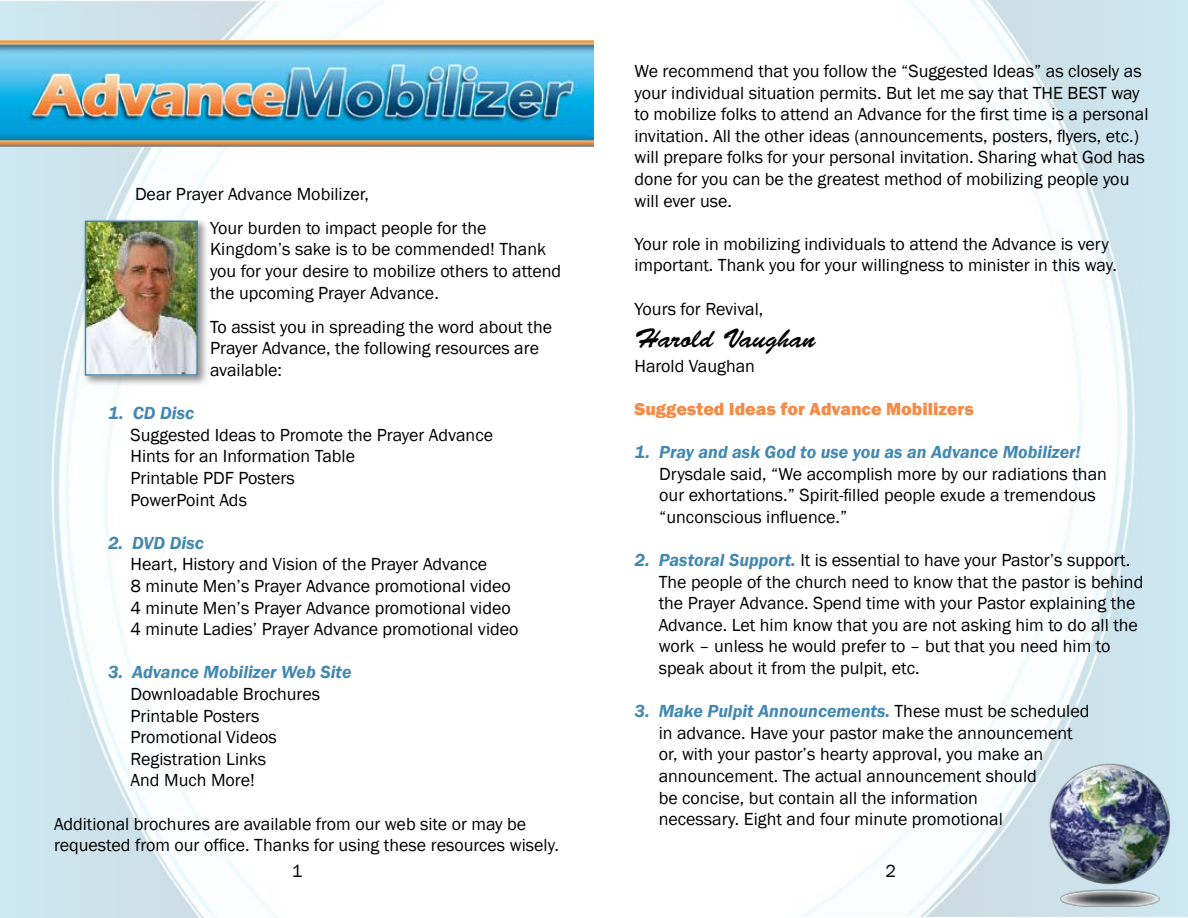
<style>
.page{position:relative;width:1188px;height:918px;background:#fff}
.page>*{position:absolute;margin:0;border:0;box-sizing:border-box;transform-origin:0 0}
.t1{font:27px "Brush Script Std";color:#000}
.t2{font:18px/21.6px "Franklin Gothic";color:#000}
.t3{font:italic 600 18px "Franklin Gothic";color:#4288b1}
.t4{font:800 18px "Franklin Gothic";color:#f48b46}
.s1{font-weight:600;font-style:italic;color:#4288b1}
</style>
<div class="page">
<img style="left:805px;top:0;width:383px;height:918px">
<img style="left:0;top:0;width:428px;height:918px">
<img style="left:1044px;top:759px;width:130px;height:150px">
<img style="left:0;top:40px;width:594px;height:106px">
<div style="left:81px;top:217px;width:135px;height:176px;background:#000;opacity:.44"></div>
<img style="left:88px;top:224px;width:107px;height:149px">
<div style="left:85px;top:221px;width:113px;height:155px;border:2px solid #4288b1"></div>
<p class="t2" style="left:210px;top:177px;width:278px;line-height:34.2px;text-indent:-75px">Dear Prayer Advance Mobilizer,<br>Your burden to impact people for the</p>
<p class="t2" style="left:210px;top:239px;width:353px">Kingdom’s sake is to be commended! Thank you for your desire to mobilize others to attend the upcoming Prayer Advance.</p>
<p class="t2" style="left:210px;top:316px;width:344px">To assist you in spreading the word about the<br>Prayer Advance, the following resources are available:</p>
<p class="t3" style="left:108px;top:401px;width:88px">1. CD Disc</p>
<p class="t2" style="left:130px;top:424px;width:364px">Suggested Ideas to Promote the Prayer Advance<br>Hints for an Information Table<br>Printable PDF Posters<br>PowerPoint Ads</p>
<p class="t3" style="left:108px;top:531px;width:97px">2. DVD Disc</p>
<p class="t2" style="left:130px;top:554px;width:390px">Heart, History and Vision of the Prayer Advance<br>8 minute Men’s Prayer Advance promotional video 4 minute Men’s Prayer Advance promotional video 4 minute Ladies’ Prayer Advance promotional video</p>
<p class="t3" style="left:108px;top:661px;width:245px">3. Advance Mobilizer Web Site</p>
<p class="t2" style="left:130px;top:684px;width:191px">Downloadable Brochures<br>Printable Posters<br>Promotional Videos<br>Registration Links<br>And Much More!</p>
<p class="t2" style="left:54px;top:813px;width:506px">Additional brochures are available from our web site or may be requested from our office. Thanks for using these resources wisely.</p>
<p class="t2" style="left:634px;top:61px;width:516px">We recommend that you follow the “Suggested Ideas” as closely as your individual situation permits. But let me say that THE BEST way to mobilize folks to attend an Advance for the first time is a personal invitation. All the other ideas (announcements, posters, flyers, etc.) will prepare folks for your personal invitation. Sharing what God has done for you can be the greatest method of mobilizing people you will ever use.</p>
<p class="t2" style="left:634px;top:233px;width:484px">Your role in mobilizing individuals to attend the Advance is very important. Thank you for your willingness to minister in this way.</p>
<p class="t2" style="left:634px;top:298px;width:130px">Yours for Revival,</p>
<h1 class="t1" style="left:634px;top:323px;width:183px">Harold Vaughan</h1>
<p class="t2" style="left:634px;top:355px;width:122px">Harold Vaughan</p>
<p class="t4" style="left:634px;top:397px;width:341px">Suggested Ideas for Advance Mobilizers</p>
<p class="t3" style="left:634px;top:440px;width:448px">1. Pray and ask God to use you as an Advance Mobilizer!</p>
<p class="t2" style="left:659px;top:463px;width:449px">Drysdale said, “We accomplish more by our radiations than our exhortations.” Spirit-filled people exude a tremendous “unconscious influence.”</p>
<p class="t2" style="left:659px;top:550px;width:486px;text-indent:-24px"><span class="s1">2. Pastoral Support.</span> It is essential to have your Pastor’s support.<br>The people of the church need to know that the pastor is behind the Prayer Advance. Spend time with your Pastor explaining the Advance. Let him know that you are not asking him to do all the work – unless he would prefer to – but that you need him to speak about it from the pulpit, etc.</p>
<p class="t2" style="left:659px;top:701px;width:432px;text-indent:-24px"><span class="s1">3. Make Pulpit Announcements.</span> These must be scheduled in advance. Have your pastor make the announcement or, with your pastor’s hearty approval, you make an announcement. The actual announcement should<br>be concise, but contain all the information<br>necessary. Eight and four minute promotional</p>
<p class="t2" style="left:292px;top:860px;width:12px">1</p>
<p class="t2" style="left:886px;top:860px;width:12px">2</p>
</div>
